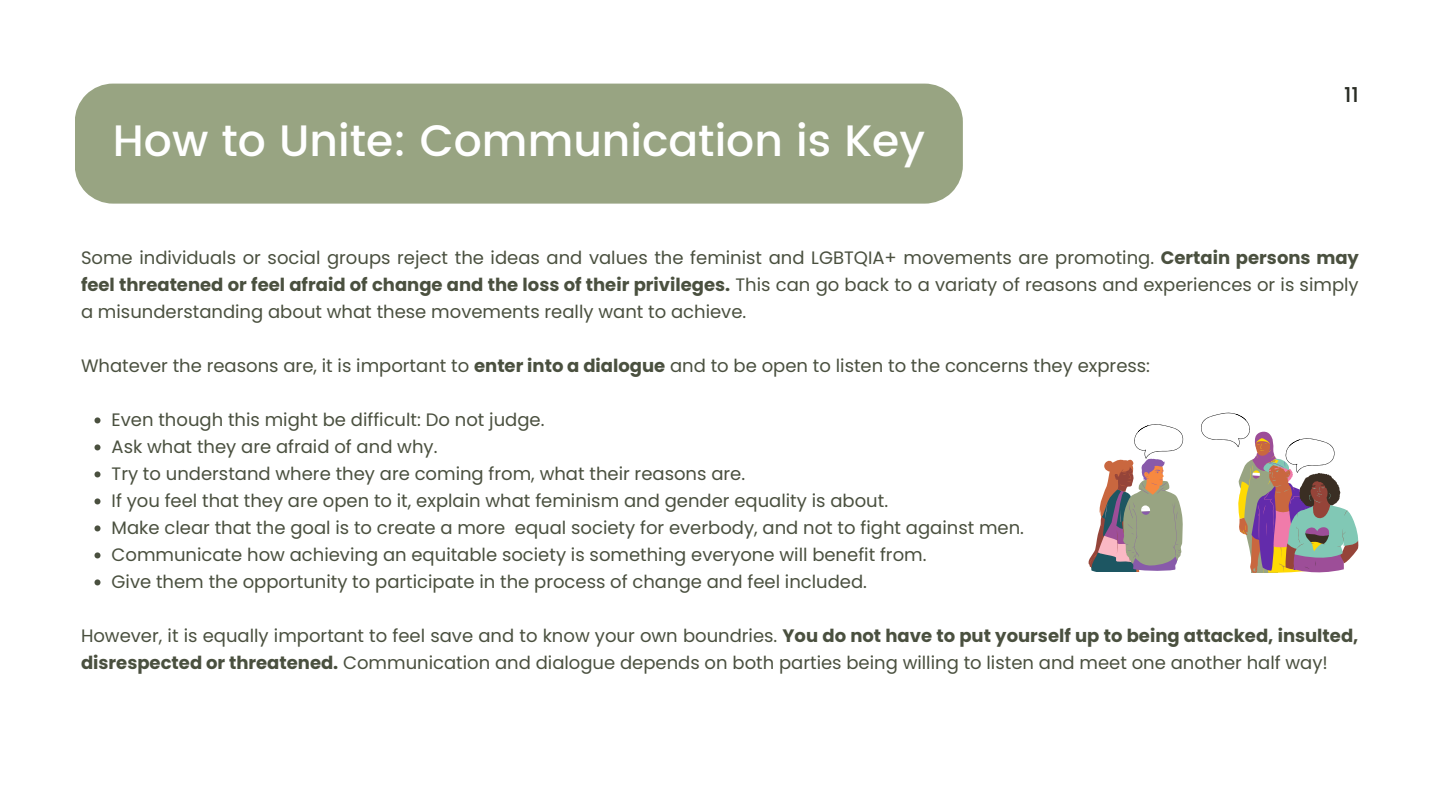
<style>
.page{position:relative;width:1440px;height:810px;background:#fff}
.page>*{position:absolute;margin:0;border:0;box-sizing:border-box;transform-origin:0 0}
.t1{font:500 44px "Poppins";color:#fff}
.t2{font:500 21px "Poppins";color:#2a2d25}
.t3{font:18px/27px "Poppins";color:#4a503f;text-align:justify}
.s1{font-weight:700}
</style>
<div class="page">
<div style="left:75px;top:84px;width:888px;height:120px;background:#98a482"></div>
<svg style="left:1088px;top:424px;width:95px;height:148px"></svg>
<svg style="left:1201px;top:413px;width:158px;height:160px"></svg>
<svg style="left:94px;top:417px;width:6px;height:6px"></svg>
<svg style="left:94px;top:444px;width:6px;height:6px"></svg>
<svg style="left:94px;top:471px;width:6px;height:6px"></svg>
<svg style="left:94px;top:498px;width:6px;height:6px"></svg>
<svg style="left:94px;top:525px;width:6px;height:6px"></svg>
<svg style="left:94px;top:552px;width:6px;height:6px"></svg>
<svg style="left:94px;top:579px;width:6px;height:6px"></svg>
<p class="t1" style="left:113px;top:115px;width:814px">How to Unite: Communication is Key</p>
<p class="t2" style="left:1344px;top:82px;width:16px">11</p>
<p class="t3" style="left:81px;top:245px;width:1279px">Some individuals or social groups reject the ideas and values the feminist and LGBTQIA+ movements are promoting. <span class="s1">Certain persons may feel threatened or feel afraid of change and the loss of their privileges.</span> This can go back to a variaty of reasons and experiences or is simply a misunderstanding about what these movements really want to achieve.</p>
<p class="t3" style="left:81px;top:353px;width:1071px">Whatever the reasons are, it is important to <span class="s1">enter into a dialogue</span> and to be open to listen to the concerns they express:</p>
<p class="t3" style="left:112px;top:407px;width:434px">Even though this might be difficult: Do not judge.</p>
<p class="t3" style="left:112px;top:434px;width:327px">Ask what they are afraid of and why.</p>
<p class="t3" style="left:112px;top:461px;width:635px">Try to understand where they are coming from, what their reasons are.</p>
<p class="t3" style="left:112px;top:488px;width:778px">If you feel that they are open to it, explain what feminism and gender equality is about.</p>
<p class="t3" style="left:112px;top:515px;width:914px">Make clear that the goal is to create a more equal society for everbody, and not to fight against men.</p>
<p class="t3" style="left:112px;top:542px;width:816px">Communicate how achieving an equitable society is something everyone will benefit from.</p>
<p class="t3" style="left:112px;top:569px;width:757px">Give them the opportunity to participate in the process of change and feel included.</p>
<p class="t3" style="left:81px;top:623px;width:1279px">However, it is equally important to feel save and to know your own boundries. <span class="s1">You do not have to put yourself up to being attacked, insulted, disrespected or threatened.</span> Communication and dialogue depends on both parties being willing to listen and meet one another half way!</p>
</div>
